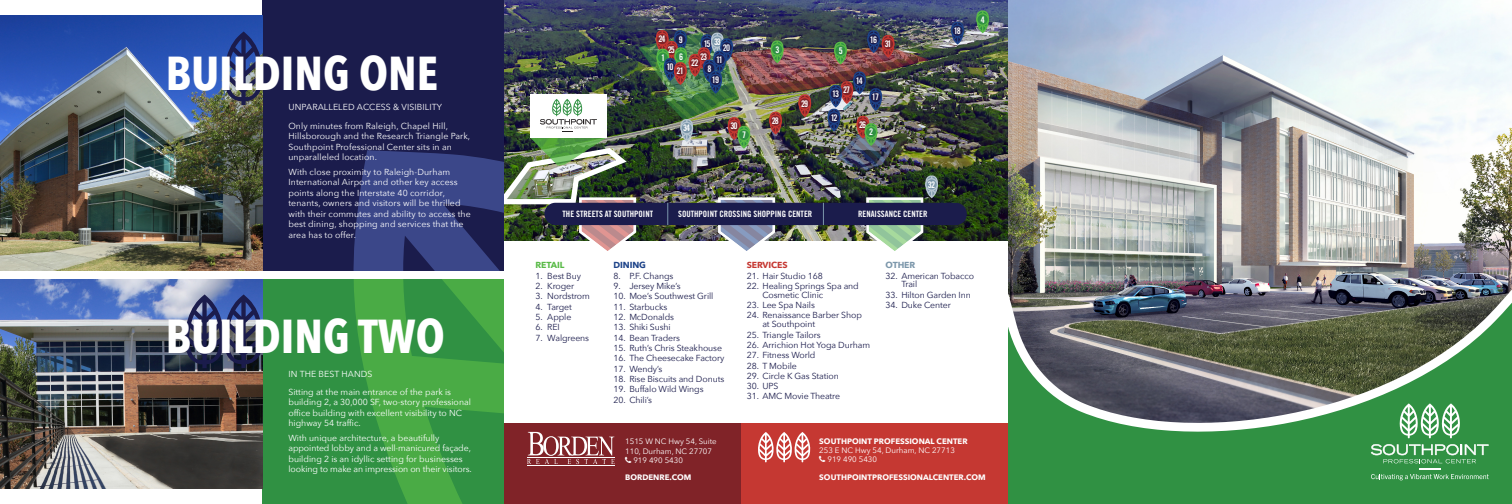
<style>
.page{position:relative;width:1512px;height:504px;background:#fff}
.page>*{position:absolute;margin:0;border:0;box-sizing:border-box;transform-origin:0 0}
.t1{font:700 47.43px "Avenir Next Condensed";color:#fff}
.t2{font:9.1px "Trade Gothic LT Std Bd Cn 20";letter-spacing:-.1em;color:#fff}
.t3{font:8.75px/10.5px "Avenir Next";letter-spacing:.01em;color:#fff}
.t4{font:8.75px/8.8px "Avenir Next";letter-spacing:-.01em;color:#1b1c4c}
.t5{font:8.75px/10.5px "Avenir Next";letter-spacing:-.01em;color:#fff}
.t6{font:8.75px "Trade Gothic LT Std Bd Cn 20";color:#fff}
.t7{font:700 8.75px "Avenir Next";letter-spacing:-.01em;color:#c53832}
.t8{font:700 8.75px "Avenir Next";letter-spacing:-.01em;color:#59ba47}
.t9{font:700 8.75px "Avenir Next";letter-spacing:-.01em;color:#1d4389}
.t10{font:700 8.75px "Avenir Next";letter-spacing:-.01em;color:#7c97ab}
.t11{font:7.88px/9.5px "Avenir Next";color:#fff}
.t12{font:700 7.88px "Avenir Next";color:#fff}
</style>
<div class="page">
<img style="left:1008px;top:0;width:504px;height:273px">
<img style="left:504px;top:0;width:504px;height:241px">
<svg style="left:975px;top:10px;width:15px;height:23px"></svg>
<div style="left:977px;top:14px;width:11px;height:11px;background:#309143;border-radius:50%"></div>
<div style="left:976px;top:13px;width:13px;height:13px;border:1px solid #59ba47;border-radius:50%"></div>
<svg style="left:950px;top:22px;width:15px;height:23px"></svg>
<div style="left:952px;top:25px;width:11px;height:11px;background:#1b1c4c;border-radius:50%"></div>
<div style="left:951px;top:24px;width:13px;height:13px;border:1px solid #1d4389;border-radius:50%"></div>
<div style="left:503px;top:424px;width:505px;height:80px;background:#802328"></div>
<div style="left:741px;top:424px;width:267px;height:80px;background:#c53832"></div>
<div style="left:262px;top:279px;width:242px;height:225px;background:#309143"></div>
<svg style="left:354px;top:279px;width:150px;height:225px;fill:#4aab45"></svg>
<img style="left:0;top:279px;width:262px;height:210px">
<svg style="left:182px;top:294px;width:81px;height:74px;background:#3f476d"></svg>
<svg style="left:527px;top:432px;width:88px;height:32px"></svg>
<hr style="left:527px;top:457px;width:88px;height:1px;background:#fff">
<hr style="left:527px;top:466px;width:88px;height:1px;background:#fff">
<svg style="left:758px;top:432px;width:53px;height:30px"></svg>
<div style="left:262px;top:0;width:242px;height:270px;background:#1b1c4c"></div>
<img style="left:0;top:15px;width:262px;height:255px">
<img style="left:100px;top:31px;width:163px;height:144px">
<img style="left:1008px;top:273px;width:504px;height:231px">
<svg style="left:1371px;top:444px;width:118px;height:36px;background:#56a565"></svg>
<svg style="left:1398px;top:403px;width:63px;height:35px"></svg>
<div style="left:544px;top:203px;width:423px;height:22px;background:#1b1c4c;border-radius:11px"></div>
<img style="left:353px;top:30px;width:586px;height:240px">
<p class="t1" style="left:166px;top:44px;width:274px">BUILDING ONE</p>
<p class="t3" style="left:288px;top:102px;width:155px">UNPARALLELED ACCESS &amp; VISIBILITY</p>
<p class="t3" style="left:288px;top:120px;width:183px">Only minutes from Raleigh, Chapel Hill, Hillsborough and the Research Triangle Park, Southpoint Professional Center sits in an unparalleled location.</p>
<p class="t3" style="left:288px;top:166px;width:184px">With close proximity to Raleigh-Durham International Airport and other key access points along the Interstate 40 corridor, tenants, owners and visitors will be thrilled with their commutes and ability to access the best dining, shopping and services that the area has to offer.</p>
<p class="t1" style="left:166px;top:308px;width:280px">BUILDING TWO</p>
<p class="t3" style="left:288px;top:368px;width:86px">IN THE BEST HANDS</p>
<p class="t3" style="left:288px;top:386px;width:184px">Sitting at the main entrance of the park is building 2, a 30,000 SF, two-story professional office building with excellent visibility to NC highway 54 traffic.</p>
<p class="t5" style="left:288px;top:432px;width:185px">With unique architecture, a beautifully appointed lobby and a well-manicured façade, building 2 is an idyllic setting for businesses looking to make an impression on their visitors.</p>
<p class="t2" style="left:658px;top:34px;width:9px">24</p>
<p class="t2" style="left:679px;top:34px;width:6px">9</p>
<p class="t2" style="left:668px;top:44px;width:9px">25</p>
<p class="t2" style="left:661px;top:52px;width:6px">1</p>
<p class="t2" style="left:679px;top:51px;width:6px">6</p>
<p class="t2" style="left:667px;top:62px;width:9px">10</p>
<p class="t2" style="left:677px;top:66px;width:9px">21</p>
<p class="t2" style="left:704px;top:38px;width:8px">15</p>
<p class="t2" style="left:714px;top:36px;width:8px">33</p>
<p class="t2" style="left:723px;top:42px;width:9px">20</p>
<p class="t2" style="left:776px;top:44px;width:6px">3</p>
<p class="t2" style="left:839px;top:45px;width:6px">5</p>
<p class="t2" style="left:700px;top:51px;width:9px">23</p>
<p class="t2" style="left:716px;top:54px;width:8px">11</p>
<p class="t2" style="left:691px;top:57px;width:9px">22</p>
<p class="t2" style="left:708px;top:63px;width:6px">8</p>
<p class="t2" style="left:870px;top:34px;width:9px">16</p>
<p class="t2" style="left:885px;top:38px;width:8px">31</p>
<p class="t2" style="left:712px;top:74px;width:9px">19</p>
<p class="t2" style="left:856px;top:75px;width:9px">14</p>
<p class="t2" style="left:801px;top:98px;width:9px">29</p>
<p class="t2" style="left:843px;top:85px;width:9px">27</p>
<p class="t2" style="left:832px;top:88px;width:9px">13</p>
<p class="t2" style="left:872px;top:92px;width:9px">17</p>
<p class="t2" style="left:683px;top:123px;width:9px">34</p>
<p class="t2" style="left:730px;top:121px;width:9px">30</p>
<p class="t2" style="left:742px;top:129px;width:6px">7</p>
<p class="t2" style="left:772px;top:115px;width:9px">28</p>
<p class="t2" style="left:831px;top:112px;width:8px">12</p>
<p class="t2" style="left:859px;top:119px;width:9px">26</p>
<p class="t2" style="left:869px;top:127px;width:6px">2</p>
<p class="t2" style="left:928px;top:179px;width:9px">32</p>
<p class="t6" style="left:563px;top:209px;width:92px">THE STREETS AT SOUTHPOINT</p>
<p class="t6" style="left:678px;top:209px;width:136px">SOUTHPOINT CROSSING SHOPPING CENTER</p>
<p class="t6" style="left:858px;top:209px;width:71px">RENAISSANCE CENTER</p>
<p class="t2" style="left:954px;top:25px;width:9px">18</p>
<p class="t2" style="left:981px;top:14px;width:6px">4</p>
<p class="t8" style="left:536px;top:258px;width:30px">RETAIL</p>
<p class="t4" style="left:536px;top:271px;width:47px">1. Best Buy</p>
<p class="t4" style="left:536px;top:281px;width:40px">2. Kroger</p>
<p class="t4" style="left:536px;top:292px;width:56px">3. Nordstrom</p>
<p class="t4" style="left:536px;top:302px;width:38px">4. Target</p>
<p class="t4" style="left:536px;top:312px;width:37px">5. Apple</p>
<p class="t4" style="left:536px;top:323px;width:26px">6. REI</p>
<p class="t4" style="left:536px;top:333px;width:55px">7. Walgreens</p>
<p class="t9" style="left:614px;top:258px;width:34px">DINING</p>
<p class="t4" style="left:614px;top:271px;width:61px">8. P.F. Changs</p>
<p class="t4" style="left:614px;top:281px;width:69px">9. Jersey Mike’s</p>
<p class="t4" style="left:614px;top:292px;width:101px">10. Moe’s Southwest Grill</p>
<p class="t4" style="left:614px;top:302px;width:55px">11. Starbucks</p>
<p class="t4" style="left:614px;top:312px;width:62px">12. McDonalds</p>
<p class="t4" style="left:614px;top:323px;width:59px">13. Shiki Sushi</p>
<p class="t4" style="left:614px;top:333px;width:68px">14. Bean Traders</p>
<p class="t4" style="left:614px;top:343px;width:110px">15. Ruth’s Chris Steakhouse</p>
<p class="t4" style="left:614px;top:354px;width:112px">16. The Cheesecake Factory</p>
<p class="t4" style="left:614px;top:364px;width:50px">17. Wendy’s</p>
<p class="t4" style="left:614px;top:374px;width:112px">18. Rise Biscuits and Donuts</p>
<p class="t4" style="left:614px;top:385px;width:91px">19. Buffalo Wild Wings</p>
<p class="t4" style="left:614px;top:395px;width:40px">20. Chili’s</p>
<p class="t11" style="left:625px;top:436px;width:93px">1515 W NC Hwy 54, Suite</p>
<p class="t11" style="left:625px;top:446px;width:88px">110, Durham, NC 27707</p>
<p class="t11" style="left:633px;top:455px;width:51px">919 490 5430</p>
<p class="t12" style="left:625px;top:471px;width:68px">BORDENRE.COM</p>
<p class="t7" style="left:747px;top:258px;width:42px">SERVICES</p>
<p class="t4" style="left:747px;top:271px;width:78px">21. Hair Studio 168</p>
<p class="t4" style="left:762px;top:281px;width:98px;text-indent:-16px">22. Healing Springs Spa and<br>Cosmetic Clinic</p>
<p class="t4" style="left:747px;top:300px;width:70px">23. Lee Spa Nails</p>
<p class="t4" style="left:762px;top:311px;width:101px;text-indent:-16px">24. Renaissance Barber Shop at Southpoint</p>
<p class="t4" style="left:747px;top:330px;width:76px">25. Triangle Tailors</p>
<p class="t4" style="left:747px;top:340px;width:125px">26. Arrichion Hot Yoga Durham</p>
<p class="t4" style="left:747px;top:350px;width:70px">27. Fitness World</p>
<p class="t4" style="left:747px;top:361px;width:52px">28. T Mobile</p>
<p class="t4" style="left:747px;top:371px;width:94px">29. Circle K Gas Station</p>
<p class="t4" style="left:747px;top:381px;width:33px">30. UPS</p>
<p class="t4" style="left:747px;top:392px;width:95px">31. AMC Movie Theatre</p>
<p class="t10" style="left:886px;top:258px;width:31px">OTHER</p>
<p class="t4" style="left:901px;top:271px;width:74px;text-indent:-16px">32. American Tobacco<br>Trail</p>
<p class="t4" style="left:886px;top:290px;width:87px">33. Hilton Garden Inn</p>
<p class="t4" style="left:886px;top:300px;width:67px">34. Duke Center</p>
<p class="t12" style="left:819px;top:434px;width:150px">SOUTHPOINT PROFESSIONAL CENTER</p>
<p class="t11" style="left:827px;top:445px;width:129px;text-indent:-8px">253 E NC Hwy 54, Durham, NC 27713<br>919 490 5430</p>
<p class="t12" style="left:819px;top:470px;width:168px">SOUTHPOINTPROFESSIONALCENTER.COM</p>
</div>
